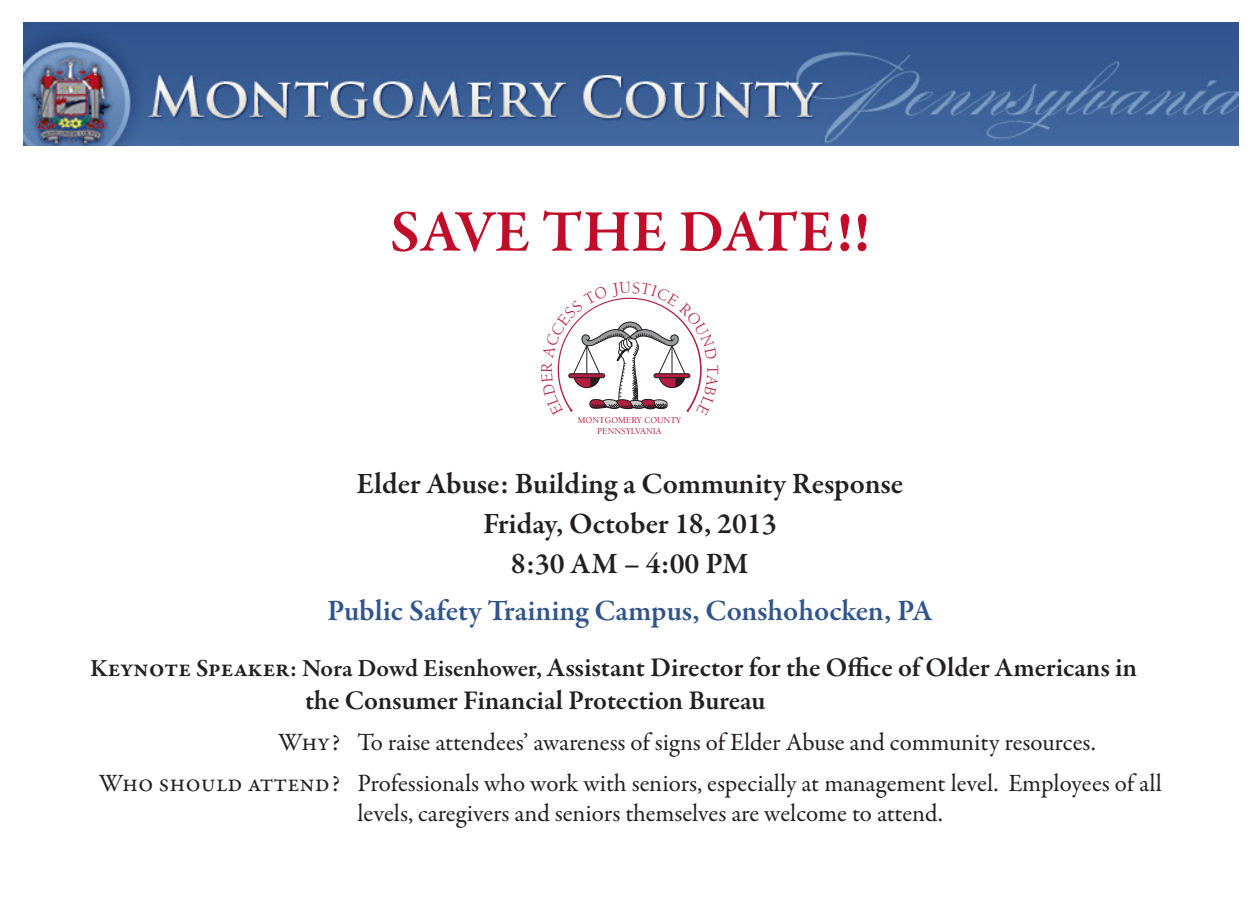
<style>
.page{position:relative;width:1260px;height:900px;background:#fff}
.page>*{position:absolute;margin:0;border:0;box-sizing:border-box;transform-origin:0 0}
.t1{font:600 60px "Garamond Premr Pro";letter-spacing:-.005em;color:#c00d2a}
.t2{font:600 30px "Garamond Premr Pro";color:#231f20}
.t3{font:600 30px "Garamond Premr Pro";letter-spacing:-.005em;color:#31548c}
.t4{font:600 27.5px/33px "Garamond Premr Pro";color:#231f20}
.t5{font:25px/30px "Garamond Premr Pro";color:#231f20}
.t6{font:500 9.25px/11px "Berkeley LT";color:#b31e41;text-align:center}
.s1{font-size:25px}
</style>
<div class="page">
<img style="left:23px;top:23px;width:1215px;height:122px">
<svg style="left:557px;top:297px;width:145px;height:115px"></svg>
<p class="t1" style="left:390px;top:195px;width:481px">SAVE THE DATE!!</p>
<p class="t6" style="left:578px;top:414px;width:105px">MONTGOMERY COUNTY<br>PENNSYLVANIA</p>
<p class="t2" style="left:357px;top:465px;width:548px">Elder Abuse: Building a Community Response</p>
<p class="t2" style="left:483px;top:505px;width:295px">Friday, October 18, 2013</p>
<p class="t2" style="left:511px;top:545px;width:239px">8:30 AM – 4:00 PM</p>
<p class="t3" style="left:327px;top:593px;width:607px">Public Safety Training Campus, Conshohocken, PA</p>
<p class="t4" style="left:305px;top:651px;width:834px;text-indent:-215px"><span class="s1">Keynote Speaker: Nora Dowd Eisenhower,</span> Assistant Director for the Office of Older Americans in the Consumer Financial Protection Bureau</p>
<p class="t5" style="left:278px;top:728px;width:819px">Why? To raise attendees’ awareness of signs of Elder Abuse and community resources.</p>
<p class="t5" style="left:358px;top:769px;width:806px;text-indent:-259px">Who should attend? Professionals who work with seniors, especially at management level. Employees of all levels, caregivers and seniors themselves are welcome to attend.</p>
</div>
